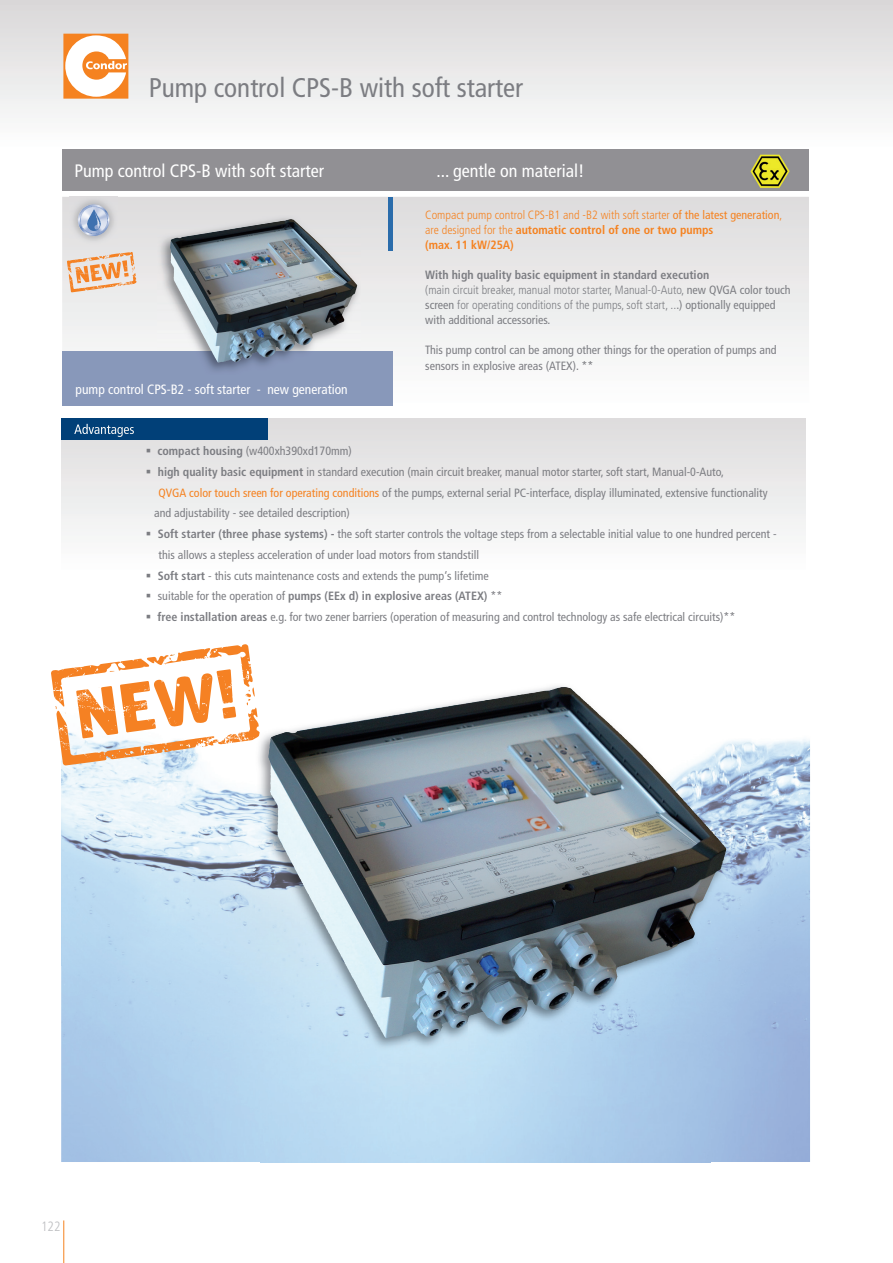
<style>
.page{position:relative;width:893px;height:1263px;background:#fff}
.page>*{position:absolute;margin:0;border:0;box-sizing:border-box;transform-origin:0 0}
.t1{font:condensed 27px "Frutiger LT Std";color:#7c7d82}
.t2{font:condensed 18px "Frutiger LT Std";color:#fff}
.t3{font:condensed 13.5px "Frutiger LT Std";color:#fff}
.t4{font:300 condensed 13.5px "Frutiger LT Std";color:#bcbdc0}
.t5{font:condensed 12px/16px "Frutiger LT Std";color:#7c7d82}
.t6{font:300 condensed 12px/15px "Frutiger LT Std";color:#7c7d82}
.t7{font:300 condensed 12px/15px "Frutiger LT Std";color:#f58220}
.t8{font:700 condensed 12px "Frutiger LT Std";color:#7c7d82}
.s1{font-weight:400}
.s2{font-weight:700}
.s3{color:#f58220}
</style>
<div class="page">
<hr style="left:63px;top:1220px;width:1px;height:43px;background:#f58220">
<div style="left:0;top:0;width:893px;height:149px;background:linear-gradient(to bottom,#d9d7d8,#fdfefe)"></div>
<div style="left:64px;top:34px;width:64px;height:64px;border:1px solid #f58220"></div>
<svg style="left:65px;top:35px;width:62px;height:62px"></svg>
<div style="left:62px;top:418px;width:744px;height:154px;background:linear-gradient(to bottom,#dddcdc,#fdfefe)"></div>
<div style="left:62px;top:418px;width:206px;height:22px;background:#014078"></div>
<svg style="left:62px;top:197px;width:747px;height:209px"></svg>
<div style="left:62px;top:351px;width:330px;height:54px;background:#8898ba"></div>
<div style="left:62px;top:149px;width:747px;height:42px;background:#919094"></div>
<img style="left:70px;top:196px;width:48px;height:48px">
<img style="left:78px;top:204px;width:32px;height:32px">
<hr style="left:388px;top:197px;width:4px;height:53px;background:#2a6cab">
<img style="left:711px;top:739px;width:99px;height:423px">
<img style="left:61px;top:765px;width:195px;height:200px">
<img style="left:61px;top:965px;width:199px;height:197px">
<img style="left:751px;top:154px;width:38px;height:34px">
<img style="left:158px;top:215px;width:203px;height:156px">
<img style="left:184px;top:219px;width:105px;height:18px">
<img style="left:256px;top:686px;width:474px;height:364px">
<img style="left:303px;top:687px;width:258px;height:43px">
<svg style="left:67px;top:252px;width:69px;height:40px;background:#ecc5a6"></svg>
<svg style="left:51px;top:644px;width:209px;height:121px"></svg>
<svg style="left:151px;top:455px;width:12px;height:1px"></svg>
<svg style="left:151px;top:476px;width:12px;height:1px"></svg>
<svg style="left:151px;top:538px;width:12px;height:1px"></svg>
<h1 class="t1" style="left:149px;top:72px;width:376px">Pump control CPS-B with soft starter</h1>
<h2 class="t2" style="left:75px;top:160px;width:251px">Pump control CPS-B with soft starter</h2>
<h2 class="t2" style="left:436px;top:160px;width:149px">... gentle on material!</h2>
<p class="t7" style="left:425px;top:208px;width:359px">Compact pump control CPS-B1 and -B2 with soft starter <span class="s1">of the latest generation</span>, are designed for the <span class="s2">automatic control of one or two pumps<br>(max. 11 kW/25A)</span></p>
<p class="t6" style="left:425px;top:268px;width:367px"><span class="s2">With high quality basic equipment in standard execution<br></span>(main circuit breaker, manual motor starter, Manual-0-Auto, <span class="s1">new QVGA color touch screen</span> for operating conditions of the pumps, soft start, ..<span class="s1">.) optionally equipped with additional accessories.</span></p>
<p class="t5" style="left:425px;top:342px;width:353px">This pump control can be among other things for the operation of pumps and sensors in explosive areas (ATEX). **</p>
<p class="t3" style="left:76px;top:382px;width:274px">pump control CPS-B2 - soft starter - new generation</p>
<p class="t3" style="left:74px;top:421px;width:62px">Advantages</p>
<p class="t5" style="left:146px;top:443px;width:207px">▪ <span class="s2">compact housing</span> (w400xh390xd170mm)</p>
<p class="t5" style="left:146px;top:464px;width:580px">▪ <span class="s2">high quality basic equipment</span> in standard execution (main circuit breaker, manual motor starter, soft start, Manual-0-Auto,</p>
<p class="t5" style="left:159px;top:484px;width:611px"><span class="s3">QVGA color touch sreen for operating conditions</span> of the pumps, external serial PC-interface, display illuminated, extensive functionality</p>
<p class="t5" style="left:154px;top:505px;width:197px">and adjustability - see detailed description)</p>
<p class="t5" style="left:159px;top:524px;width:620px;line-height:20.7px;text-indent:-13px">▪ <span class="s2">Soft starter (three phase systems) -</span> the soft starter controls the voltage steps from a selectable initial value to one hundred percent - this allows a stepless acceleration of under load motors from standstill</p>
<p class="t5" style="left:146px;top:567px;width:344px">▪ <span class="s2">Soft start</span> - this cuts maintenance costs and extends the pump‘s lifetime</p>
<p class="t8" style="left:146px;top:589px;width:358px">▪ <span class="s1">suitable for the operation of</span> pumps (EEx d) in explosive areas (ATEX) <span class="s1">**</span></p>
<p class="t5" style="left:146px;top:609px;width:591px">▪ <span class="s2">free installation areas</span> e.g. for two zener barriers (operation of measuring and control technology as safe electrical circuits)**</p>
<p class="t4" style="left:41px;top:1218px;width:21px">122</p>
</div>
